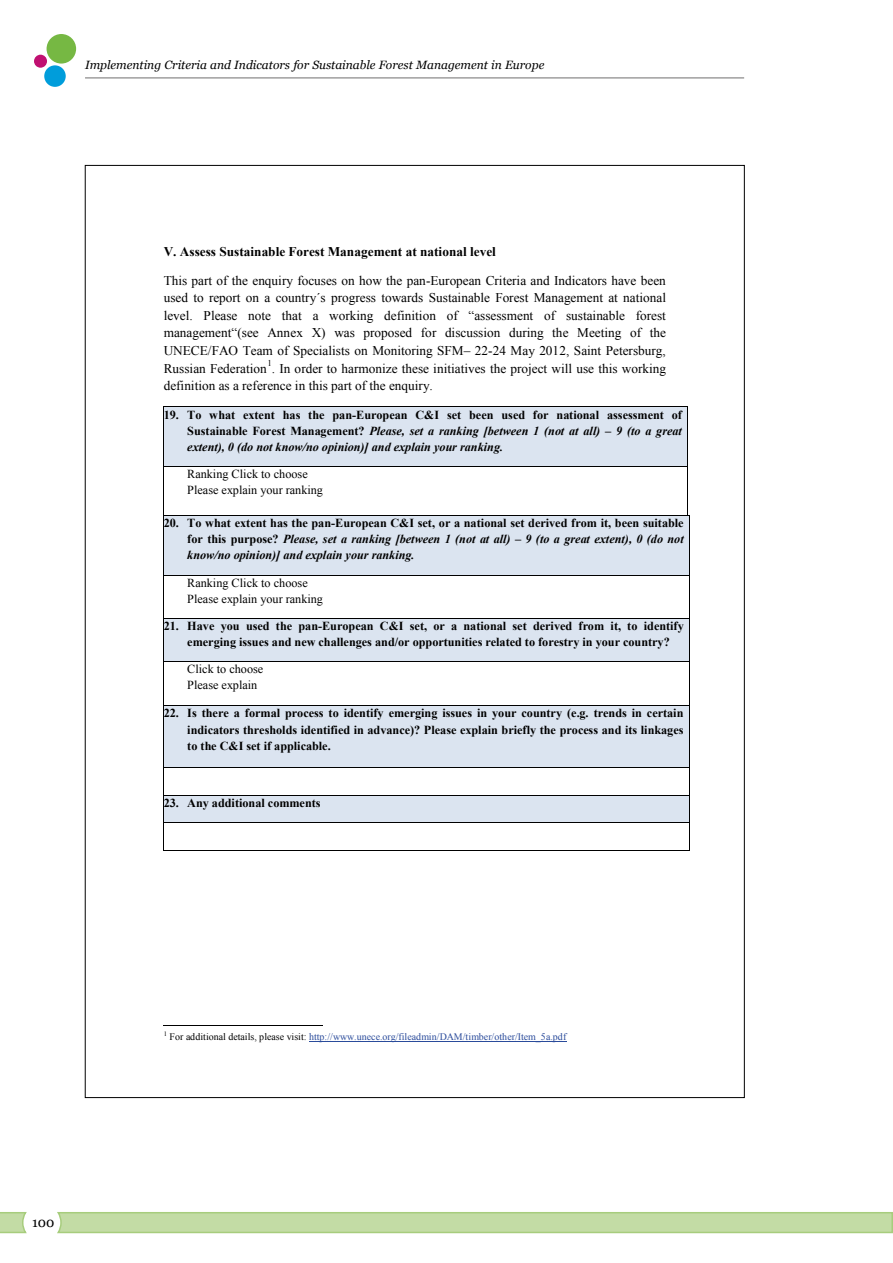
<style>
.page{position:relative;width:893px;height:1263px;background:#fff}
.page>*{position:absolute;margin:0;border:0;box-sizing:border-box;transform-origin:0 0}
.t1{font:13.5px "Georgia";color:#000}
.t2{font:13.35px/17.5px "Times New Roman";color:#000;text-align:justify}
.t3{font:700 13.35px "Times New Roman";color:#000}
.t4{font:italic 700 12.15px/16px "Times New Roman";color:#000;text-align:justify}
.t5{font:700 12.15px/16.2px "Times New Roman";color:#000}
.t6{font:12.15px/16px "Times New Roman";color:#000}
.t7{font:italic 12px "Georgia";color:#000}
.t8{font:9.9px "Times New Roman";color:#2a4b9b}
.t9{font:8.85px "Times New Roman";color:#000}
.s1{font-style:normal}
.s2{color:#000}
</style>
<div class="page">
<hr style="left:85px;top:78px;width:659px;height:1px;background:#706f6f">
<div style="left:47px;top:34px;width:29px;height:30px;background:#76b843;border-radius:50%"></div>
<div style="left:34px;top:55px;width:13px;height:13px;background:#c01071;border-radius:50%"></div>
<div style="left:44px;top:65px;width:22px;height:22px;background:#009ddb;border-radius:50%"></div>
<svg style="left:0;top:1212px;width:893px;height:22px;background:#c3dca6"></svg>
<div style="left:164px;top:407px;width:6px;height:60px;background:#dbe4f0"></div>
<div style="left:682px;top:407px;width:6px;height:60px;background:#dbe4f0"></div>
<div style="left:170px;top:407px;width:512px;height:16px;background:#dbe4f0"></div>
<div style="left:170px;top:423px;width:512px;height:16px;background:#dbe4f0"></div>
<div style="left:170px;top:439px;width:512px;height:28px;background:#dbe4f0"></div>
<hr style="left:164px;top:407px;width:524px;height:1px;background:#000">
<hr style="left:163px;top:407px;width:1px;height:60px;background:#000">
<hr style="left:688px;top:407px;width:1px;height:60px;background:#000">
<hr style="left:164px;top:467px;width:524px;height:1px;background:#000">
<hr style="left:163px;top:467px;width:1px;height:48px;background:#000">
<hr style="left:688px;top:467px;width:1px;height:48px;background:#000">
<div style="left:164px;top:516px;width:6px;height:59px;background:#dbe4f0"></div>
<div style="left:683px;top:516px;width:6px;height:59px;background:#dbe4f0"></div>
<div style="left:170px;top:516px;width:513px;height:16px;background:#dbe4f0"></div>
<div style="left:170px;top:532px;width:513px;height:16px;background:#dbe4f0"></div>
<div style="left:170px;top:548px;width:513px;height:27px;background:#dbe4f0"></div>
<hr style="left:164px;top:515px;width:524px;height:1px;background:#000">
<hr style="left:163px;top:516px;width:1px;height:59px;background:#000">
<hr style="left:689px;top:516px;width:1px;height:59px;background:#000">
<hr style="left:164px;top:575px;width:525px;height:1px;background:#000">
<hr style="left:163px;top:576px;width:1px;height:42px;background:#000">
<hr style="left:689px;top:576px;width:1px;height:42px;background:#000">
<div style="left:164px;top:618px;width:6px;height:44px;background:#dbe4f0"></div>
<div style="left:683px;top:618px;width:6px;height:44px;background:#dbe4f0"></div>
<div style="left:170px;top:618px;width:513px;height:16px;background:#dbe4f0"></div>
<div style="left:170px;top:634px;width:513px;height:28px;background:#dbe4f0"></div>
<hr style="left:164px;top:618px;width:525px;height:1px;background:#000">
<hr style="left:163px;top:618px;width:1px;height:44px;background:#000">
<hr style="left:689px;top:618px;width:1px;height:44px;background:#000">
<hr style="left:164px;top:662px;width:525px;height:1px;background:#000">
<hr style="left:163px;top:662px;width:1px;height:44px;background:#000">
<hr style="left:689px;top:662px;width:1px;height:44px;background:#000">
<div style="left:164px;top:706px;width:6px;height:59px;background:#dbe4f0"></div>
<div style="left:683px;top:706px;width:6px;height:59px;background:#dbe4f0"></div>
<hr style="left:164px;top:765px;width:525px;height:2px;background:#dbe4f0">
<div style="left:170px;top:706px;width:513px;height:16px;background:#dbe4f0"></div>
<div style="left:170px;top:722px;width:513px;height:16px;background:#dbe4f0"></div>
<div style="left:170px;top:738px;width:513px;height:27px;background:#dbe4f0"></div>
<hr style="left:164px;top:706px;width:525px;height:1px;background:#000">
<hr style="left:163px;top:706px;width:1px;height:61px;background:#000">
<hr style="left:689px;top:706px;width:1px;height:61px;background:#000">
<hr style="left:164px;top:767px;width:525px;height:1px;background:#000">
<div style="left:164px;top:795px;width:6px;height:27px;background:#dbe4f0"></div>
<div style="left:683px;top:795px;width:6px;height:27px;background:#dbe4f0"></div>
<div style="left:170px;top:795px;width:513px;height:27px;background:#dbe4f0"></div>
<hr style="left:164px;top:795px;width:525px;height:1px;background:#000">
<hr style="left:164px;top:822px;width:525px;height:1px;background:#000">
<svg style="left:163px;top:767px;width:1px;height:84px"></svg>
<hr style="left:164px;top:850px;width:525px;height:1px;background:#000">
<svg style="left:689px;top:767px;width:1px;height:84px"></svg>
<hr style="left:164px;top:1025px;width:159px;height:1px;background:#000">
<hr style="left:309px;top:1041px;width:257px;height:1px;background:#2a4b9b">
<p class="t7" style="left:85px;top:57px;width:461px">Implementing Criteria and Indicators for Sustainable Forest Management in Europe</p>
<p class="t3" style="left:164px;top:243px;width:334px">V. Assess Sustainable Forest Management at national level</p>
<p class="t2" style="left:164px;top:271px;width:504px">This part of the enquiry focuses on how the pan-European Criteria and Indicators have been used to report on a country´s progress towards Sustainable Forest Management at national level. Please note that a working definition of “assessment of sustainable forest management“(see Annex X) was proposed for discussion during the Meeting of the UNECE/FAO Team of Specialists on Monitoring SFM– 22-24 May 2012, Saint Petersburg, Russian Federation . In order to harmonize these initiatives the project will use this working</p>
<p class="t9" style="left:267px;top:357px;width:6px">1</p>
<p class="t2" style="left:164px;top:377px;width:271px">definition as a reference in this part of the enquiry.</p>
<p class="t4" style="left:187px;top:406px;width:496px;text-indent:-24px"><span class="s1">19. To what extent has the pan-European C&amp;I set been used for national assessment of Sustainable Forest Management?</span> Please, set a ranking [between 1 (not at all) – 9 (to a great extent), 0 (do not know/no opinion)] and explain your ranking.</p>
<p class="t6" style="left:187px;top:466px;width:137px">Ranking Click to choose<br>Please explain your ranking</p>
<p class="t4" style="left:187px;top:515px;width:498px;text-indent:-24px"><span class="s1">20. To what extent has the pan-European C&amp;I set, or a national set derived from it, been suitable for this purpose?</span> Please, set a ranking [between 1 (not at all) – 9 (to a great extent), 0 (do not know/no opinion)] and explain your ranking.</p>
<p class="t6" style="left:187px;top:575px;width:137px">Ranking Click to choose<br>Please explain your ranking</p>
<p class="t5" style="left:187px;top:617px;width:498px;text-indent:-24px">21. Have you used the pan-European C&amp;I set, or a national set derived from it, to identify emerging issues and new challenges and/or opportunities related to forestry in your country?</p>
<p class="t6" style="left:187px;top:661px;width:78px">Click to choose<br>Please explain</p>
<p class="t5" style="left:187px;top:705px;width:498px;text-align:justify;text-indent:-24px">22. Is there a formal process to identify emerging issues in your country (e.g. trends in certain indicators thresholds identified in advance)? Please explain briefly the process and its linkages to the C&amp;I set if applicable.</p>
<p class="t5" style="left:164px;top:794px;width:158px">23. Any additional comments</p>
<p class="t1" style="left:32px;top:1214px;width:24px">100</p>
<p class="t8" style="left:164px;top:1030px;width:404px"><sup>1</sup> <span class="s2">For additional details, please visit:</span> http://www.unece.org/fileadmin/DAM/timber/other/Item_5a.pdf</p>
</div>
